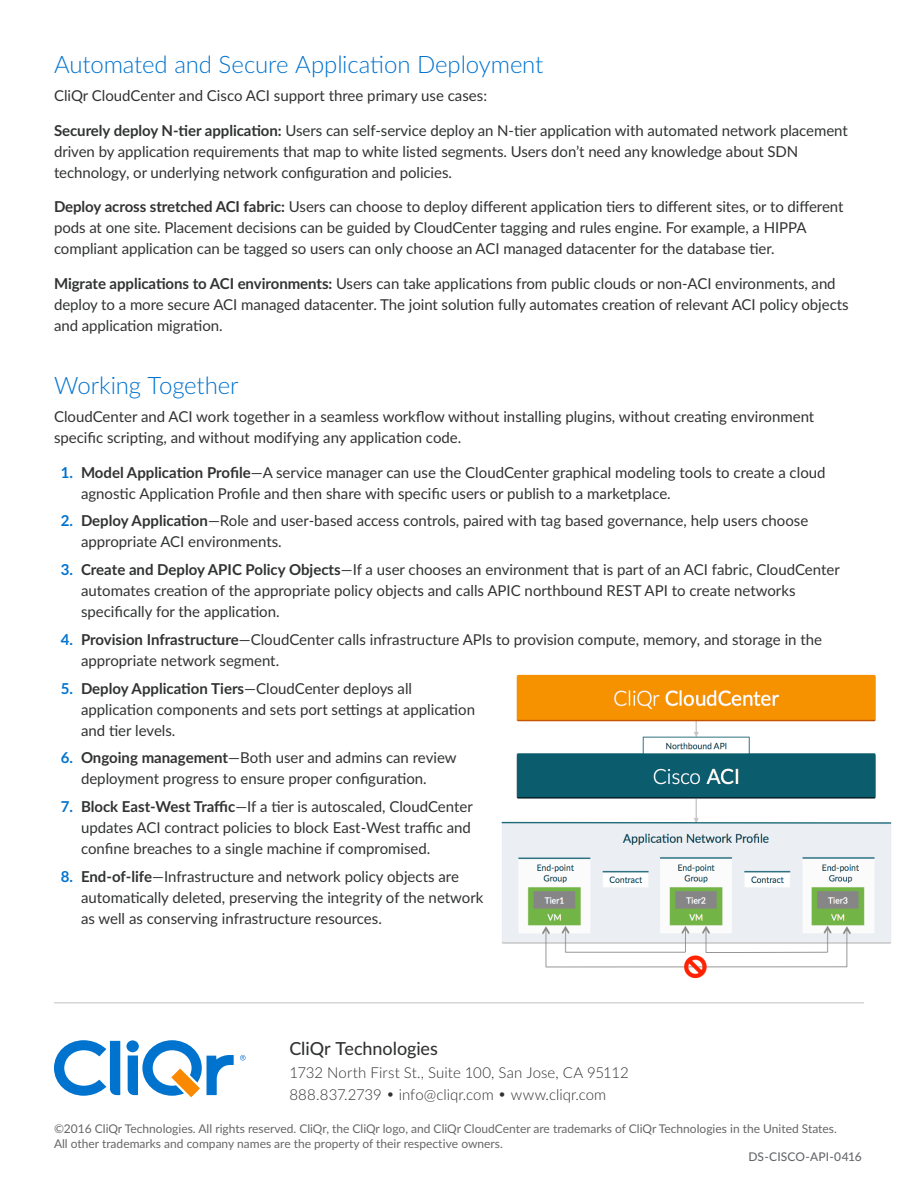
<style>
.page{position:relative;width:918px;height:1188px;background:#fff}
.page>*{position:absolute;margin:0;border:0;box-sizing:border-box;transform-origin:0 0}
.Section_Header{font:300 24px "Lato";letter-spacing:-.01em;color:#0073ce}
.AddressLine{font:500 18px "Lato";letter-spacing:-.005em;color:#313232}
.Body{font:15px/21px "Lato";color:#313232}
.AddressLine-2{font:300 15px "Lato";color:#313232}
.t1{font:12px/15px "Lato";color:#666}
.t2{font:500 12px "Lato";letter-spacing:.01em;color:#63656a}
.s1{font-weight:700}
.s2{font-weight:700;color:#0073ce}
</style>
<div class="page">
<svg style="left:54px;top:1040px;width:66px;height:56px"></svg>
<svg style="left:126px;top:1040px;width:13px;height:12px"></svg>
<svg style="left:128px;top:1040px;width:106px;height:57px"></svg>
<svg style="left:240px;top:1055px;width:6px;height:6px"></svg>
<hr style="left:54px;top:1002px;width:810px;height:2px;background:#d6d6d6">
<img style="left:501px;top:674px;width:391px;height:305px">
<p class="Section_Header" style="left:54px;top:48px;width:491px">Automated and Secure Application Deployment</p>
<p class="Body" style="left:54px;top:84px;width:435px">CliQr CloudCenter and Cisco ACI support three primary use cases:</p>
<p class="Body" style="left:54px;top:119px;width:795px"><span class="s1">Securely deploy N-tier application:</span> Users can self-service deploy an N-tier application with automated network placement driven by application requirements that map to white listed segments. Users don’t need any knowledge about SDN technology, or underlying network configuration and policies.</p>
<p class="Body" style="left:54px;top:195px;width:791px"><span class="s1">Deploy across stretched ACI fabric:</span> Users can choose to deploy different application tiers to different sites, or to different pods at one site. Placement decisions can be guided by CloudCenter tagging and rules engine. For example, a HIPPA compliant application can be tagged so users can only choose an ACI managed datacenter for the database tier.</p>
<p class="Body" style="left:54px;top:272px;width:796px"><span class="s1">Migrate applications to ACI environments:</span> Users can take applications from public clouds or non-ACI environments, and deploy to a more secure ACI managed datacenter. The joint solution fully automates creation of relevant ACI policy objects and application migration.</p>
<p class="Section_Header" style="left:54px;top:369px;width:186px">Working Together</p>
<p class="Body" style="left:54px;top:405px;width:762px">CloudCenter and ACI work together in a seamless workflow without installing plugins, without creating environment specific scripting, and without modifying any application code.</p>
<p class="Body" style="left:81px;top:461px;width:746px;text-indent:-20px"><span class="s2">1.</span> <span class="s1">Model Application Profile</span>—A service manager can use the CloudCenter graphical modeling tools to create a cloud agnostic Application Profile and then share with specific users or publish to a marketplace.</p>
<p class="Body" style="left:81px;top:510px;width:729px;text-indent:-20px"><span class="s2">2.</span> <span class="s1">Deploy Application</span>—Role and user-based access controls, paired with tag based governance, help users choose appropriate ACI environments.</p>
<p class="Body" style="left:81px;top:558px;width:760px;text-indent:-20px"><span class="s2">3.</span> <span class="s1">Create and Deploy APIC Policy Objects</span>—If a user chooses an environment that is part of an ACI fabric, CloudCenter automates creation of the appropriate policy objects and calls APIC northbound REST API to create networks specifically for the application.</p>
<p class="Body" style="left:81px;top:628px;width:743px;text-indent:-20px"><span class="s2">4.</span> <span class="s1">Provision Infrastructure</span>—CloudCenter calls infrastructure APIs to provision compute, memory, and storage in the appropriate network segment.</p>
<p class="Body" style="left:81px;top:677px;width:396px;text-indent:-20px"><span class="s2">5.</span> <span class="s1">Deploy Application Tiers</span>—CloudCenter deploys all application components and sets port settings at application and tier levels.</p>
<p class="Body" style="left:81px;top:747px;width:377px;text-indent:-20px"><span class="s2">6.</span> <span class="s1">Ongoing management</span>—Both user and admins can review deployment progress to ensure proper configuration.</p>
<p class="Body" style="left:81px;top:795px;width:393px;text-indent:-20px"><span class="s2">7.</span> <span class="s1">Block East-West Traffic</span>—If a tier is autoscaled, CloudCenter updates ACI contract policies to block East-West traffic and confine breaches to a single machine if compromised.</p>
<p class="Body" style="left:81px;top:865px;width:404px;text-indent:-20px"><span class="s2">8.</span> <span class="s1">End-of-life</span>—Infrastructure and network policy objects are automatically deleted, preserving the integrity of the network as well as conserving infrastructure resources.</p>
<p class="AddressLine" style="left:289px;top:1036px;width:150px">CliQr Technologies</p>
<p class="AddressLine-2" style="left:289px;top:1062px;width:341px">1732 North First St., Suite 100, San Jose, CA 95112</p>
<p class="AddressLine-2" style="left:289px;top:1084px;width:319px">888.837.2739 • info@cliqr.com • www.cliqr.com</p>
<p class="t1" style="left:54px;top:1120px;width:784px">©2016 CliQr Technologies. All rights reserved. CliQr, the CliQr logo, and CliQr CloudCenter are trademarks of CliQr Technologies in the United States.<br>All other trademarks and company names are the property of their respective owners.</p>
<p class="t2" style="left:748px;top:1148px;width:115px">DS-CISCO-API-0416</p>
</div>
